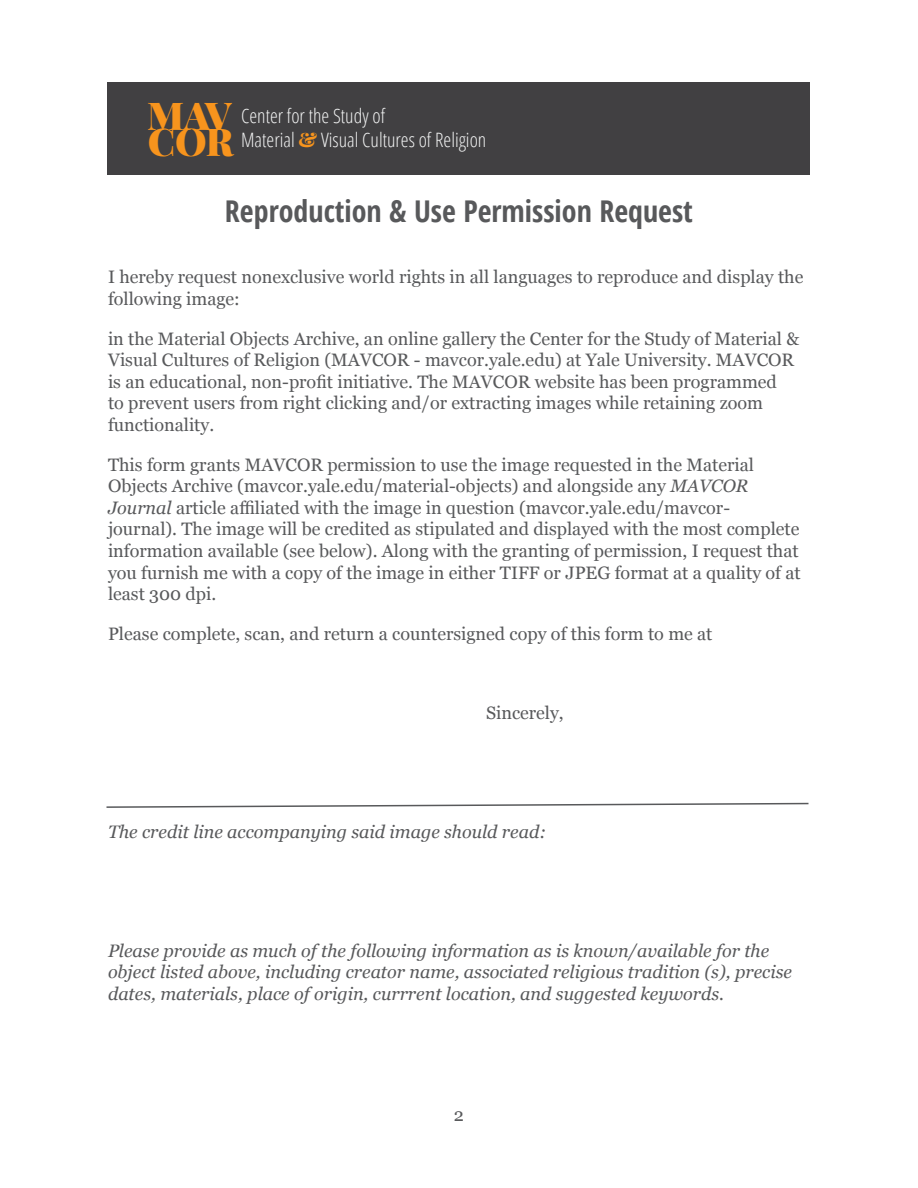
<style>
.page{position:relative;width:918px;height:1188px;background:#fff}
.page>*{position:absolute;margin:0;border:0;box-sizing:border-box;transform-origin:0 0}
.t1{font:900 38.25px "Playfair Display";letter-spacing:-.015em;color:#f7941d}
.t2{font:700 condensed 30px "Open Sans";color:#58595b}
.t3{font:300 condensed 19.8px/23.9px "Open Sans";color:#f1f2f2}
.t4{font:18px/21.6px "Georgia";color:#58595b}
.t5{font:italic 18px/21.6px "Georgia";color:#58595b}
.s1{font-family:"Playfair Display";font-weight:900;font-stretch:normal;color:#f7941d}
.s2{font-style:italic}
</style>
<div class="page">
<div style="left:107px;top:82px;width:702px;height:93px;background:#414042"></div>
<svg style="left:106px;top:802px;width:703px;height:6px"></svg>
<h1 class="t1" style="left:147px;top:91px;width:86px">MAV</h1>
<h1 class="t1" style="left:148px;top:117px;width:87px">COR</h1>
<p class="t3" style="left:241px;top:103px;width:247px">Center for the Study of<br>Material <span class="s1">&amp;</span> Visual Cultures of Religion</p>
<p class="t2" style="left:225px;top:190px;width:469px">Reproduction &amp; Use Permission Request</p>
<p class="t4" style="left:108px;top:266px;width:697px">I hereby request nonexclusive world rights in all languages to reproduce and display the following image:</p>
<p class="t4" style="left:108px;top:327px;width:693px">in the Material Objects Archive, an online gallery the Center for the Study of Material &amp; Visual Cultures of Religion (MAVCOR - mavcor.yale.edu) at Yale University. MAVCOR is an educational, non-profit initiative. The MAVCOR website has been programmed<br>to prevent users from right clicking and/or extracting images while retaining zoom functionality.</p>
<p class="t4" style="left:108px;top:453px;width:694px">This form grants MAVCOR permission to use the image requested in the Material Objects Archive (mavcor.yale.edu/material-objects) and alongside any <span class="s2">MAVCOR Journal</span> article affiliated with the image in question (mavcor.yale.edu/mavcor&shy;journal). The image will be credited as stipulated and displayed with the most complete information available (see below). Along with the granting of permission, I request that you furnish me with a copy of the image in either TIFF or JPEG format at a quality of at least 300 dpi.</p>
<p class="t4" style="left:108px;top:622px;width:606px">Please complete, scan, and return a countersigned copy of this form to me at</p>
<p class="t4" style="left:486px;top:701px;width:79px">Sincerely,</p>
<p class="t5" style="left:108px;top:820px;width:440px">The credit line accompanying said image should read:</p>
<p class="t5" style="left:108px;top:939px;width:685px">Please provide as much of the following information as is known/available for the object listed above, including creator name, associated religious tradition (s), precise dates, materials, place of origin, currrent location, and suggested keywords.</p>
<p class="t4" style="left:454px;top:1103px;width:12px">2</p>
</div>
